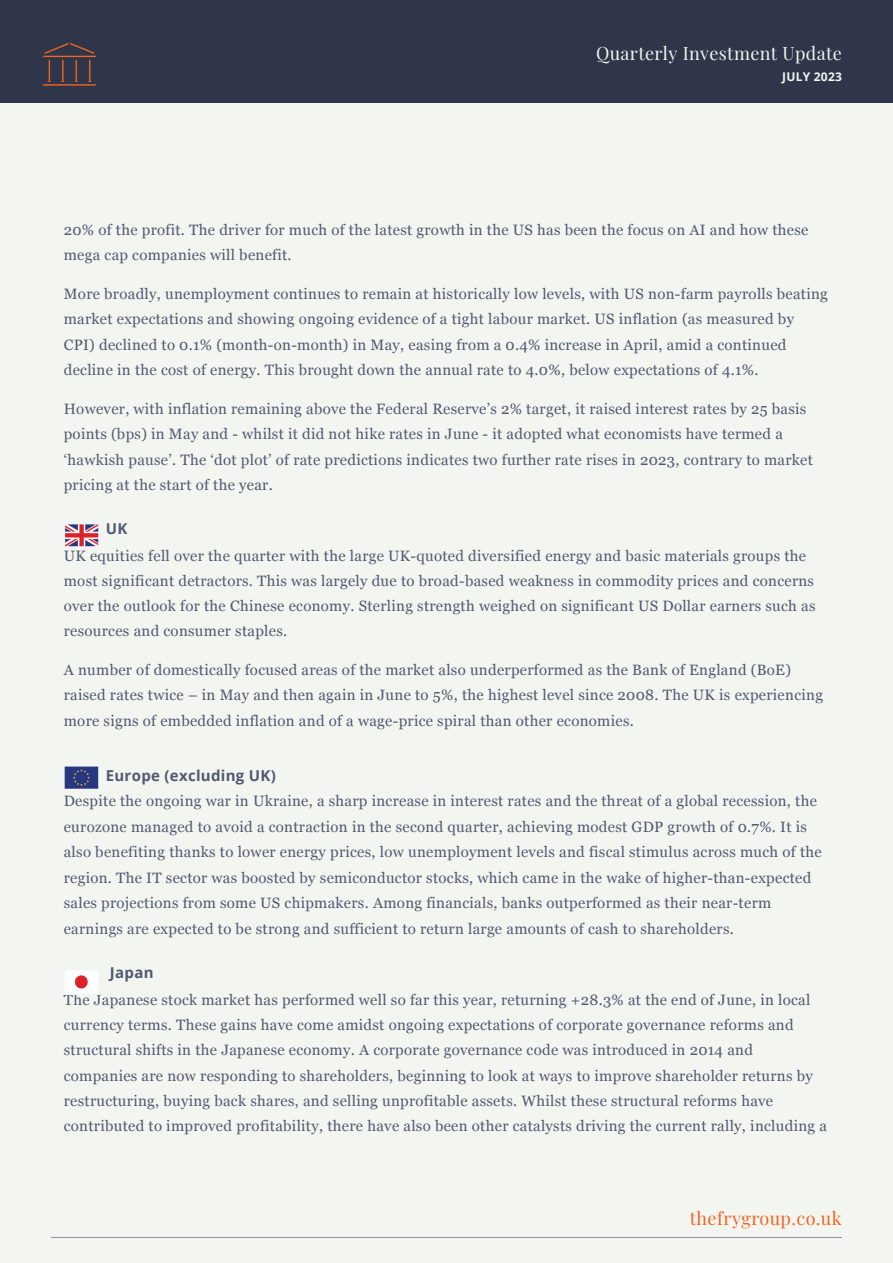
<style>
.page{position:relative;width:893px;height:1263px;background:#f3f5f0}
.page>*{position:absolute;margin:0;border:0;box-sizing:border-box;transform-origin:0 0}
.t1{font:18px "Playfair Display";letter-spacing:.02em;color:#f3f5f0}
.t2{font:18px "Playfair Display";letter-spacing:.025em;color:#f36421}
.t3{font:15px/25.5px "Georgia";letter-spacing:.02em;color:#505a71}
.t4{font:700 15px "Open Sans";letter-spacing:.02em;color:#505a71}
.t5{font:700 12px "Open Sans";letter-spacing:.02em;color:#f3f5f0}
</style>
<div class="page">
<div style="left:0;top:0;width:893px;height:102px;background:#2f3649"></div>
<svg style="left:43px;top:43px;width:53px;height:43px"></svg>
<img style="left:64px;top:524px;width:35px;height:23px">
<img style="left:64px;top:766px;width:35px;height:23px">
<hr style="left:51px;top:1237px;width:791px;height:1px;background:#9392a4">
<img style="left:65px;top:971px;width:33px;height:22px">
<p class="t1" style="left:596px;top:40px;width:247px">Quarterly Investment Update</p>
<p class="t5" style="left:782px;top:68px;width:61px">JULY 2023</p>
<p class="t3" style="left:64px;top:217px;width:746px">20% of the profit. The driver for much of the latest growth in the US has been the focus on AI and how these mega cap companies will benefit.</p>
<p class="t3" style="left:64px;top:281px;width:766px">More broadly, unemployment continues to remain at historically low levels, with US non-farm payrolls beating market expectations and showing ongoing evidence of a tight labour market. US inflation (as measured by CPI) declined to 0.1% (month-on-month) in May, easing from a 0.4% increase in April, amid a continued decline in the cost of energy. This brought down the annual rate to 4.0%, below expectations of 4.1%.</p>
<p class="t3" style="left:64px;top:396px;width:751px">However, with inflation remaining above the Federal Reserve’s 2% target, it raised interest rates by 25 basis points (bps) in May and - whilst it did not hike rates in June - it adopted what economists have termed a ‘hawkish pause’. The ‘dot plot’ of rate predictions indicates two further rate rises in 2023, contrary to market pricing at the start of the year.</p>
<p class="t4" style="left:106px;top:518px;width:23px">UK</p>
<p class="t3" style="left:64px;top:543px;width:753px">UK equities fell over the quarter with the large UK-quoted diversified energy and basic materials groups the most significant detractors. This was largely due to broad-based weakness in commodity prices and concerns over the outlook for the Chinese economy. Sterling strength weighed on significant US Dollar earners such as resources and consumer staples.</p>
<p class="t3" style="left:64px;top:657px;width:761px">A number of domestically focused areas of the market also underperformed as the Bank of England (BoE) raised rates twice – in May and then again in June to 5%, the highest level since 2008. The UK is experiencing more signs of embedded inflation and of a wage-price spiral than other economies.</p>
<p class="t4" style="left:106px;top:765px;width:172px">Europe (excluding UK)</p>
<p class="t3" style="left:64px;top:788px;width:759px">Despite the ongoing war in Ukraine, a sharp increase in interest rates and the threat of a global recession, the eurozone managed to avoid a contraction in the second quarter, achieving modest GDP growth of 0.7%. It is also benefiting thanks to lower energy prices, low unemployment levels and fiscal stimulus across much of the region. The IT sector was boosted by semiconductor stocks, which came in the wake of higher-than-expected sales projections from some US chipmakers. Among financials, banks outperformed as their near-term earnings are expected to be strong and sufficient to return large amounts of cash to shareholders.</p>
<p class="t4" style="left:110px;top:962px;width:45px">Japan</p>
<p class="t3" style="left:64px;top:986px;width:765px">The Japanese stock market has performed well so far this year, returning +28.3% at the end of June, in local currency terms. These gains have come amidst ongoing expectations of corporate governance reforms and structural shifts in the Japanese economy. A corporate governance code was introduced in 2014 and companies are now responding to shareholders, beginning to look at ways to improve shareholder returns by restructuring, buying back shares, and selling unprofitable assets. Whilst these structural reforms have contributed to improved profitability, there have also been other catalysts driving the current rally, including a</p>
<p class="t2" style="left:690px;top:1205px;width:153px">thefrygroup.co.uk</p>
</div>
